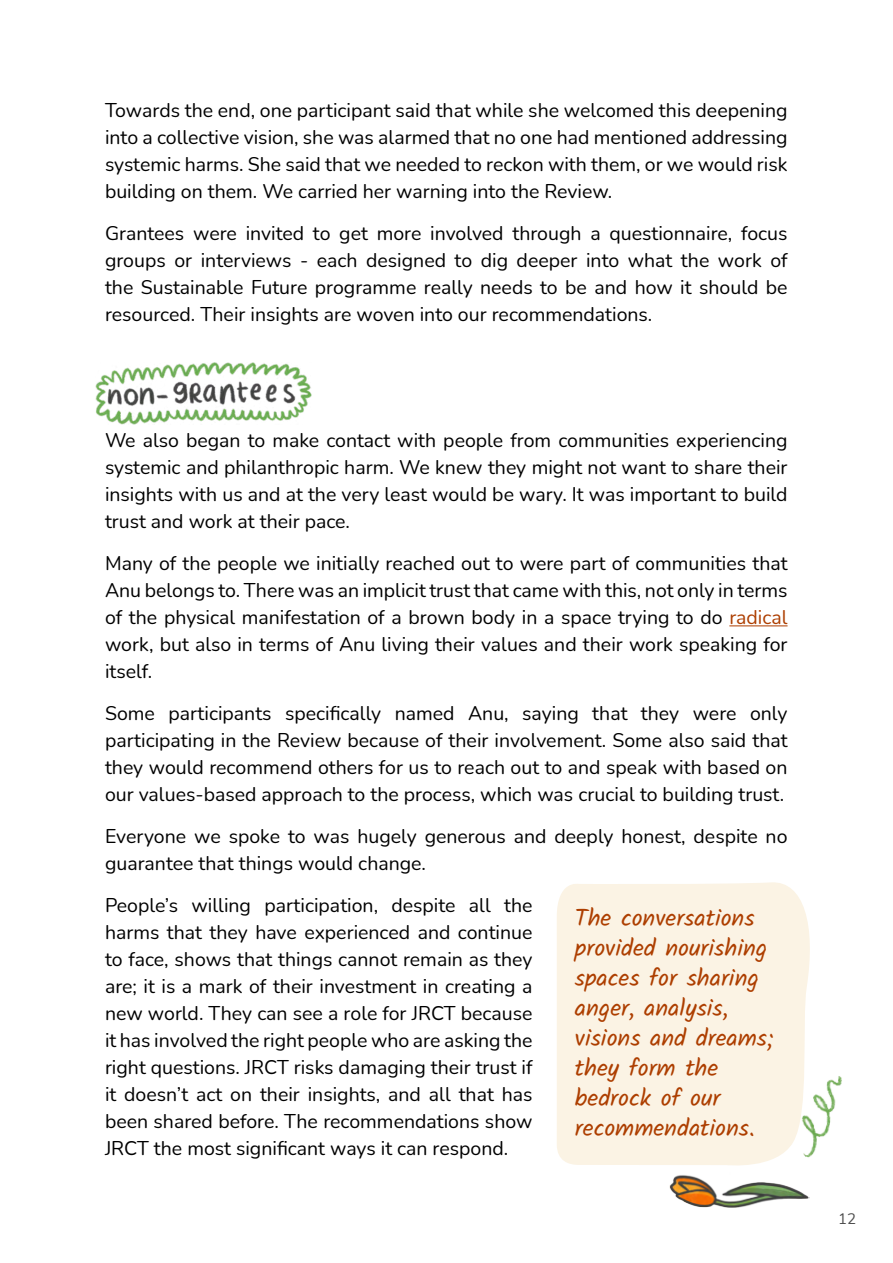
<style>
.page{position:relative;width:893px;height:1263px;background:#fff}
.page>*{position:absolute;margin:0;border:0;box-sizing:border-box;transform-origin:0 0}
.text_highlight{font:24px/30px "Kalam";color:#ad3e00}
.t1{font:19.5px/27px "Nunito";color:#000;text-align:justify}
.t2{font:15px "Nunito";color:#4d4d4d}
.s1{color:#ad3e00}
</style>
<div class="page">
<div style="left:557px;top:882px;width:253px;height:284px;background:#fbf3e4"></div>
<img style="left:794px;top:1067px;width:48px;height:99px">
<img style="left:669px;top:1175px;width:141px;height:33px">
<hr style="left:729px;top:625px;width:59px;height:1px;background:#ad3e00">
<img style="left:95px;top:362px;width:217px;height:62px">
<p class="t1" style="left:105px;top:96px;width:684px">Towards the end, one participant said that while she welcomed this deepening into a collective vision, she was alarmed that no one had mentioned addressing systemic harms. She said that we needed to reckon with them, or we would risk building on them. We carried her warning into the Review.</p>
<p class="t1" style="left:105px;top:219px;width:684px">Grantees were invited to get more involved through a questionnaire, focus groups or interviews - each designed to dig deeper into what the work of the Sustainable Future programme really needs to be and how it should be resourced. Their insights are woven into our recommendations.</p>
<p class="t1" style="left:105px;top:426px;width:684px">We also began to make contact with people from communities experiencing systemic and philanthropic harm. We knew they might not want to share their insights with us and at the very least would be wary. It was important to build trust and work at their pace.</p>
<p class="t1" style="left:105px;top:549px;width:684px">Many of the people we initially reached out to were part of communities that Anu belongs to. There was an implicit trust that came with this, not only in terms of the physical manifestation of a brown body in a space trying to do <span class="s1">radical </span>work, but also in terms of Anu living their values and their work speaking for itself.</p>
<p class="t1" style="left:105px;top:699px;width:684px">Some participants specifically named Anu, saying that they were only participating in the Review because of their involvement. Some also said that they would recommend others for us to reach out to and speak with based on our values-based approach to the process, which was crucial to building trust.</p>
<p class="t1" style="left:105px;top:822px;width:684px">Everyone we spoke to was hugely generous and deeply honest, despite no guarantee that things would change.</p>
<p class="t1" style="left:105px;top:891px;width:429px">People’s willing participation, despite all the harms that they have experienced and continue to face, shows that things cannot remain as they are; it is a mark of their investment in creating a new world. They can see a role for JRCT because it has involved the right people who are asking the right questions. JRCT risks damaging their trust if it doesn’t act on their insights, and all that has been shared before. The recommendations show JRCT the most significant ways it can respond.</p>
<p class="text_highlight" style="left:575px;top:904px;width:201px">The conversations provided nourishing spaces for sharing anger, analysis, visions and dreams; they form the bedrock of our recommendations.</p>
<p class="t2" style="left:838px;top:1208px;width:19px">12</p>
</div>
